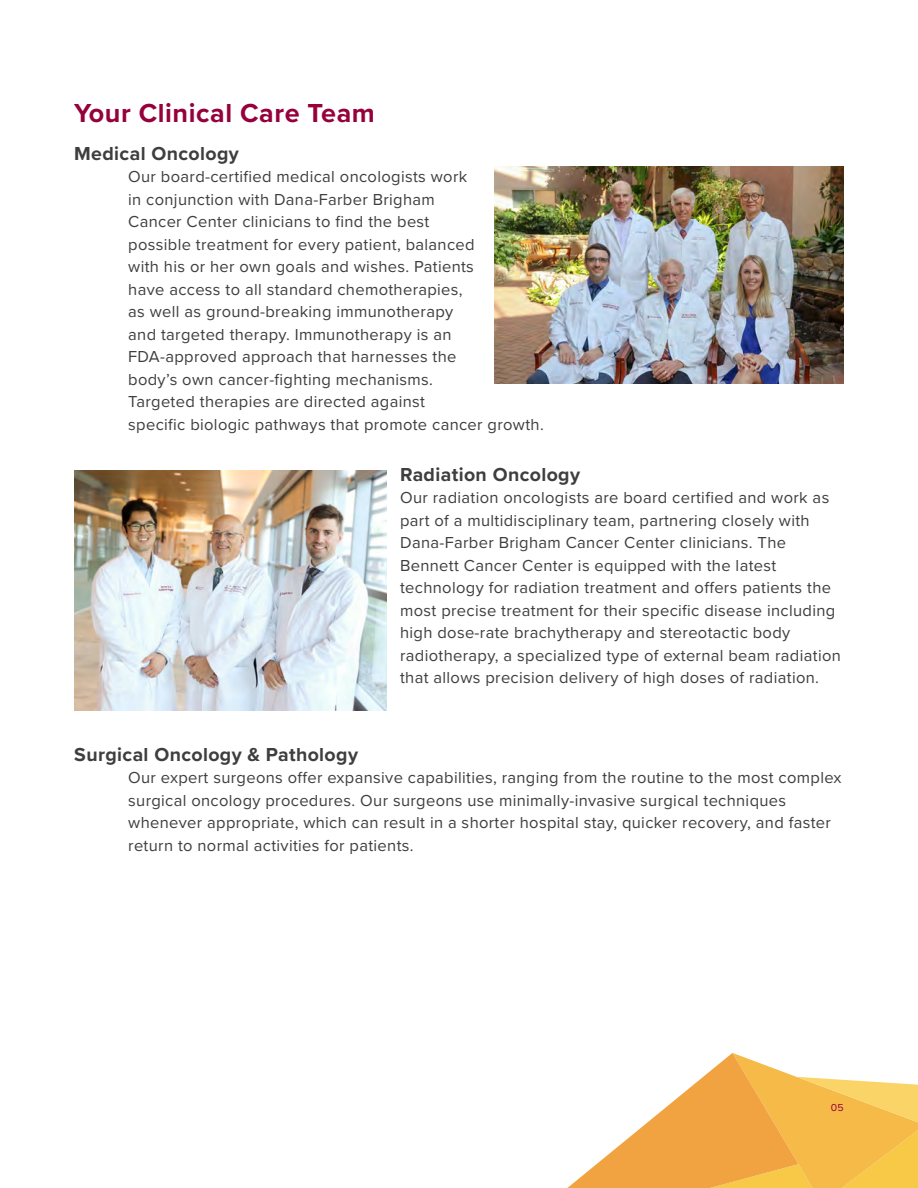
<style>
.page{position:relative;width:918px;height:1188px;background:#fff}
.page>*{position:absolute;margin:0;border:0;box-sizing:border-box;transform-origin:0 0}
.barcode{font:700 27px "Proxima Nova";letter-spacing:.02em;color:#96013c}
.barcode-2{font:700 19.5px "Proxima Nova";letter-spacing:.02em;color:#3e3e3f}
.barcode-3{font:16.5px/22.5px "Proxima Nova";letter-spacing:.02em;color:#3e3e3f}
.barcode-4{font:10.5px "Proxima Nova";color:#96013c}
</style>
<div class="page">
<svg style="left:567px;top:1053px;width:351px;height:135px"></svg>
<img style="left:495px;top:166px;width:349px;height:218px">
<img style="left:74px;top:470px;width:313px;height:241px">
<p class="barcode" style="left:74px;top:93px;width:302px">Your Clinical Care Team</p>
<p class="barcode-2" style="left:74px;top:139px;width:166px">Medical Oncology</p>
<p class="barcode-3" style="left:128px;top:165px;width:417px">Our board-certified medical oncologists work<br>in conjunction with Dana-Farber Brigham<br>Cancer Center clinicians to find the best<br>possible treatment for every patient, balanced<br>with his or her own goals and wishes. Patients<br>have access to all standard chemotherapies,<br>as well as ground-breaking immunotherapy<br>and targeted therapy. Immunotherapy is an FDA-approved approach that harnesses the<br>body’s own cancer-fighting mechanisms.<br>Targeted therapies are directed against<br>specific biologic pathways that promote cancer growth.</p>
<p class="barcode-2" style="left:400px;top:460px;width:181px">Radiation Oncology</p>
<p class="barcode-3" style="left:400px;top:486px;width:442px">Our radiation oncologists are board certified and work as part of a multidisciplinary team, partnering closely with Dana-Farber Brigham Cancer Center clinicians. The Bennett Cancer Center is equipped with the latest technology for radiation treatment and offers patients the most precise treatment for their specific disease including high dose-rate brachytherapy and stereotactic body radiotherapy, a specialized type of external beam radiation that allows precision delivery of high doses of radiation.</p>
<p class="barcode-2" style="left:74px;top:740px;width:285px">Surgical Oncology &amp; Pathology</p>
<p class="barcode-3" style="left:128px;top:766px;width:715px">Our expert surgeons offer expansive capabilities, ranging from the routine to the most complex surgical oncology procedures. Our surgeons use minimally-invasive surgical techniques whenever appropriate, which can result in a shorter hospital stay, quicker recovery, and faster return to normal activities for patients.</p>
<p class="barcode-4" style="left:831px;top:1100px;width:14px">05</p>
</div>
